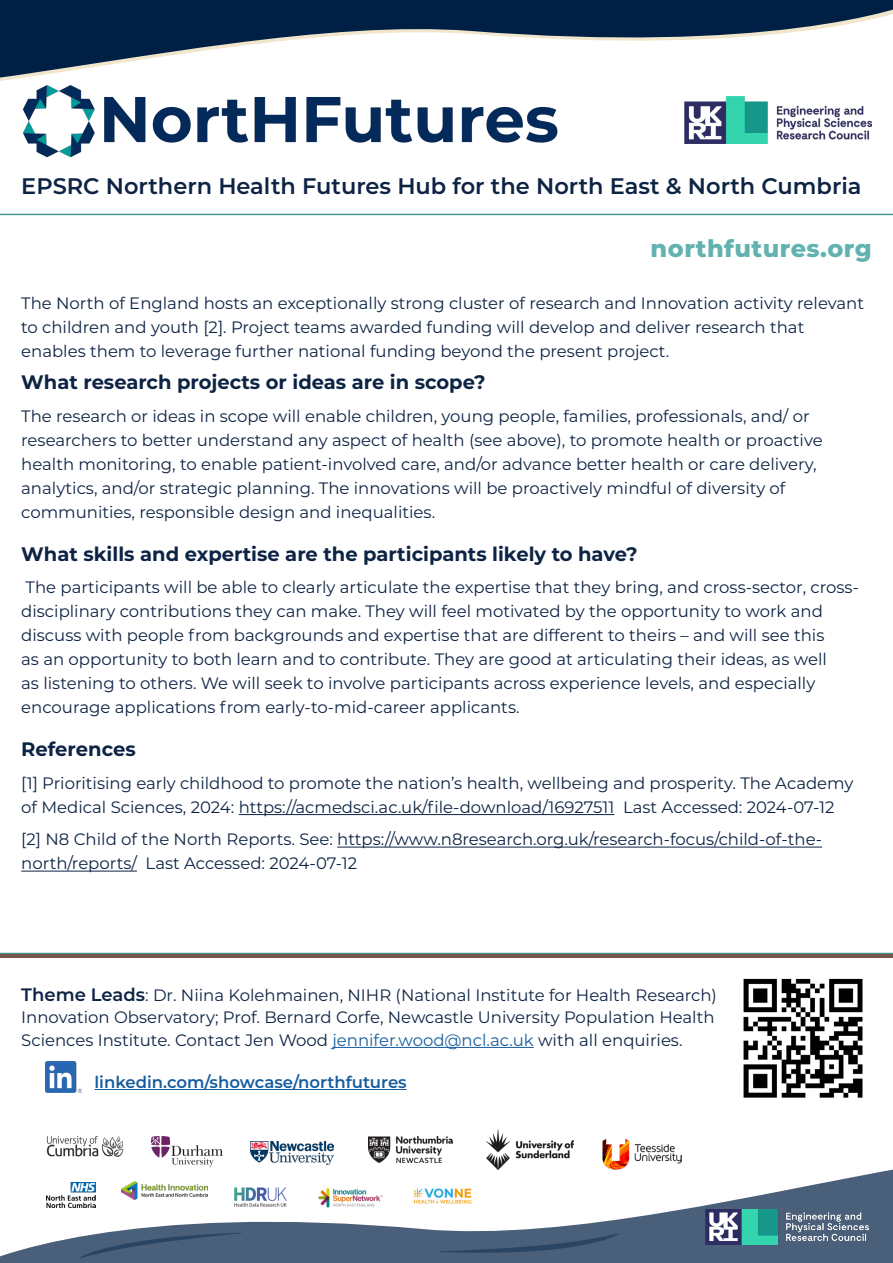
<style>
.page{position:relative;width:893px;height:1263px;background:#fff}
.page>*{position:absolute;margin:0;border:0;box-sizing:border-box;transform-origin:0 0}
.t1{font:800 24px "Montserrat";letter-spacing:.02em;color:#62b2b0}
.t2{font:600 22.5px "Montserrat";color:#0d2344}
.Body_Text_NortHFutures{font:700 19.5px "Montserrat";color:#0d2344}
.Body_Text_NortHFutures-2{font:16.5px/24px "Montserrat";color:#0d2344}
.t3{font:600 16.5px "Montserrat";color:#175d9e}
.s1{font-weight:600;font-size:18px}
.s2{color:#175d9e}
</style>
<div class="page">
<hr style="left:0;top:214px;width:893px;height:1px;background:#42978b">
<hr style="left:0;top:953px;width:893px;height:1px;background:#42978b">
<svg style="left:0;top:1169px;width:893px;height:94px"></svg>
<img style="left:706px;top:1210px;width:162px;height:35px">
<img style="left:743px;top:978px;width:120px;height:120px">
<hr style="left:95px;top:1089px;width:312px;height:1px;background:#175d9e">
<img style="left:152px;top:1136px;width:70px;height:31px">
<img style="left:369px;top:1136px;width:83px;height:26px">
<img style="left:603px;top:1138px;width:79px;height:34px">
<img style="left:47px;top:1136px;width:76px;height:21px">
<img style="left:251px;top:1141px;width:82px;height:24px">
<img style="left:486px;top:1129px;width:87px;height:40px">
<img style="left:47px;top:1182px;width:49px;height:26px">
<img style="left:404px;top:1185px;width:76px;height:20px">
<img style="left:230px;top:1182px;width:62px;height:29px">
<img style="left:122px;top:1181px;width:85px;height:19px">
<img style="left:314px;top:1180px;width:75px;height:32px">
<img style="left:46px;top:1062px;width:36px;height:30px">
<svg style="left:78px;top:1233px;width:165px;height:25px;background:#485e78"></svg>
<svg style="left:439px;top:1233px;width:181px;height:24px;background:#445b76"></svg>
<img style="left:22px;top:85px;width:535px;height:73px">
<img style="left:684px;top:97px;width:188px;height:47px">
<svg style="left:0;top:0;width:893px;height:79px"></svg>
<hr style="left:332px;top:1047px;width:202px;height:1px;background:#175d9e">
<hr style="left:239px;top:814px;width:375px;height:1px;background:#0d2344">
<hr style="left:337px;top:847px;width:485px;height:1px;background:#0d2344">
<hr style="left:21px;top:871px;width:116px;height:1px;background:#0d2344">
<p class="t2" style="left:21px;top:170px;width:842px">EPSRC Northern Health Futures Hub for the North East &amp; North Cumbria</p>
<p class="t1" style="left:651px;top:231px;width:223px">northfutures.org</p>
<p class="Body_Text_NortHFutures-2" style="left:21px;top:290px;width:844px">The North of England hosts an exceptionally strong cluster of research and Innovation activity relevant to children and youth [2]. Project teams awarded funding will develop and deliver research that enables them to leverage further national funding beyond the present project.</p>
<p class="Body_Text_NortHFutures" style="left:21px;top:368px;width:466px">What research projects or ideas are in scope?</p>
<p class="Body_Text_NortHFutures-2" style="left:21px;top:403px;width:803px">The research or ideas in scope will enable children, young people, families, professionals, and/ or researchers to better understand any aspect of health (see above), to promote health or proactive health monitoring, to enable patient-involved care, and/or advance better health or care delivery, analytics, and/or strategic planning. The innovations will be proactively mindful of diversity of communities, responsible design and inequalities.</p>
<p class="Body_Text_NortHFutures" style="left:21px;top:540px;width:618px">What skills and expertise are the participants likely to have?</p>
<p class="Body_Text_NortHFutures-2" style="left:21px;top:575px;width:839px">The participants will be able to clearly articulate the expertise that they bring, and cross-sector, cross&shy;disciplinary contributions they can make. They will feel motivated by the opportunity to work and discuss with people from backgrounds and expertise that are different to theirs – and will see this<br>as an opportunity to both learn and to contribute. They are good at articulating their ideas, as well<br>as listening to others. We will seek to involve participants across experience levels, and especially encourage applications from early-to-mid-career applicants.</p>
<p class="Body_Text_NortHFutures" style="left:21px;top:735px;width:116px">References</p>
<p class="Body_Text_NortHFutures-2" style="left:21px;top:770px;width:834px">[1] Prioritising early childhood to promote the nation’s health, wellbeing and prosperity. The Academy of Medical Sciences, 2024: https://acmedsci.ac.uk/file-download/16927511 Last Accessed: 2024-07-12</p>
<p class="Body_Text_NortHFutures-2" style="left:21px;top:827px;width:802px">[2] N8 Child of the North Reports. See: https://www.n8research.org.uk/research-focus/child-of-the&shy;north/reports/ Last Accessed: 2024-07-12</p>
<p class="Body_Text_NortHFutures-2" style="left:21px;top:983px;width:697px;line-height:22.5px"><span class="s1">Theme Leads</span>: Dr. Niina Kolehmainen, NIHR (National Institute for Health Research)<br>Innovation Observatory; Prof. Bernard Corfe, Newcastle University Population Health<br>Sciences Institute. Contact Jen Wood <span class="s2">jennifer.wood@ncl.ac.uk</span> with all enquiries.</p>
<p class="t3" style="left:95px;top:1070px;width:314px">linkedin.com/showcase/northfutures</p>
</div>
